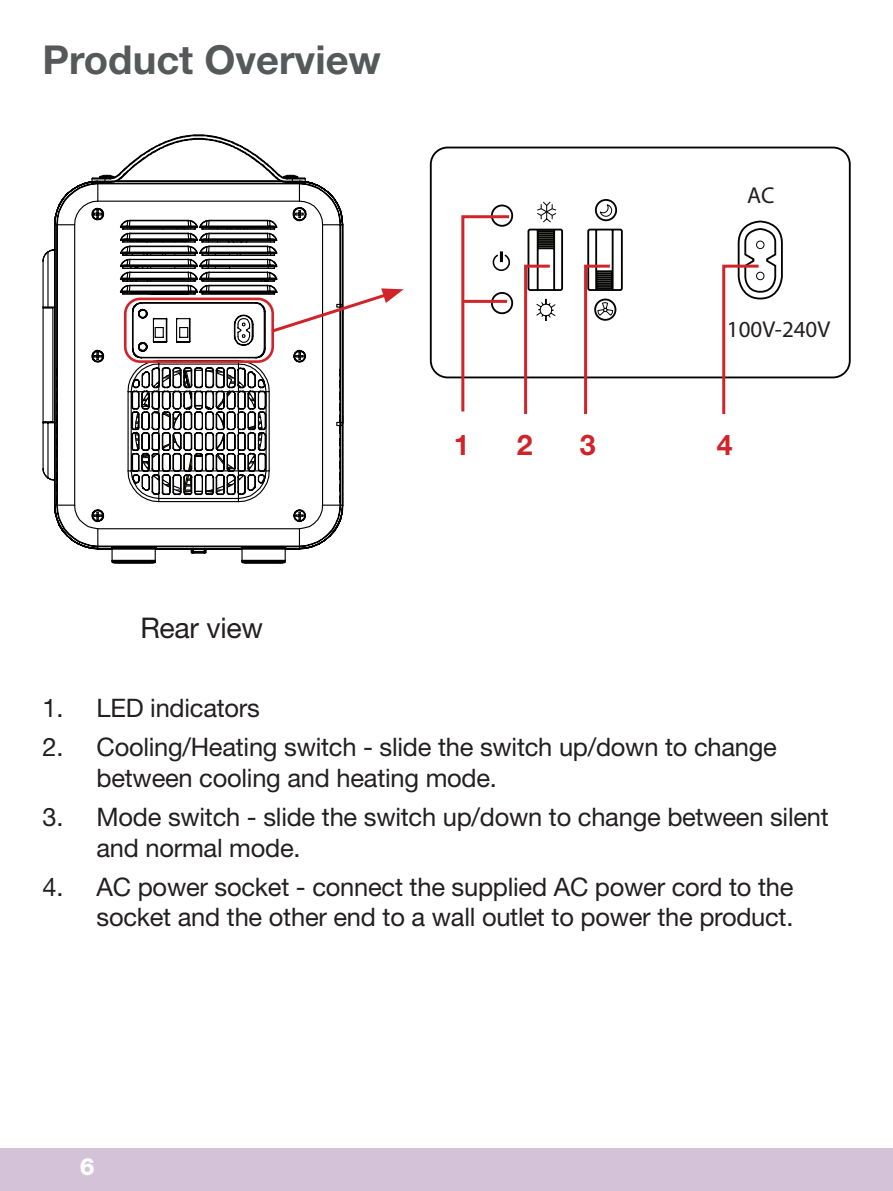
<style>
.page{position:relative;width:893px;height:1191px;background:#fff}
.page>*{position:absolute;margin:0;border:0;box-sizing:border-box;transform-origin:0 0}
.Big_Title{font:700 39.9px "Helvetica Neue";color:#57585a}
.body_text{font:28.5px "Helvetica Neue";letter-spacing:-.01em;color:#231f20}
.body_text-2{font:700 28.5px "Helvetica Neue";color:#d1232a}
.t1{font:25.5px/30.6px "Helvetica Neue";letter-spacing:-.01em;color:#231f20}
.t2{font:800 23.7px "Helvetica Neue";color:#fff}
.t3{font:23.1px "Myriad Pro";color:#231f20}
</style>
<div class="page">
<div style="left:0;top:1148px;width:893px;height:43px;background:#d4c2d9"></div>
<svg style="left:429px;top:146px;width:422px;height:233px"></svg>
<div style="left:656px;top:176px;width:63px;height:178px;background:#fff"></div>
<svg style="left:42px;top:134px;width:302px;height:429px"></svg>
<svg style="left:56px;top:495px;width:285px;height:8px"></svg>
<svg style="left:54px;top:219px;width:290px;height:276px"></svg>
<svg style="left:119px;top:225px;width:285px;height:268px"></svg>
<svg style="left:460px;top:214px;width:52px;height:198px"></svg>
<svg style="left:523px;top:201px;width:192px;height:213px"></svg>
<svg style="left:721px;top:221px;width:63px;height:193px"></svg>
<hr style="left:463px;top:300px;width:44px;height:3px;background:#d1232a">
<div style="left:202px;top:315px;width:29px;height:34px;background:#fff"></div>
<div style="left:661px;top:178px;width:59px;height:180px;background:#fff"></div>
<p class="Big_Title" style="left:43px;top:35px;width:340px">Product Overview</p>
<p class="body_text" style="left:140px;top:610px;width:124px">Rear view</p>
<p class="t3" style="left:747px;top:181px;width:29px">AC</p>
<p class="t3" style="left:667px;top:315px;width:165px">12V 100V-240V</p>
<p class="body_text-2" style="left:454px;top:427px;width:17px">1</p>
<p class="body_text-2" style="left:517px;top:427px;width:17px">2</p>
<p class="body_text-2" style="left:580px;top:427px;width:17px">3</p>
<p class="body_text-2" style="left:717px;top:427px;width:17px">4</p>
<p class="t1" style="left:43px;top:692px;width:219px">1. LED indicators</p>
<p class="t1" style="left:97px;top:731px;width:682px;text-indent:-54px">2. Cooling/Heating switch - slide the switch up/down to change between cooling and heating mode.</p>
<p class="t1" style="left:97px;top:801px;width:734px;text-indent:-54px">3. Mode switch - slide the switch up/down to change between silent and normal mode.</p>
<p class="t1" style="left:43px;top:871px;width:752px;text-align:right">4. AC power socket - connect the supplied AC power cord to the socket and the other end to a wall outlet to power the product.</p>
<p class="t2" style="left:80px;top:1152px;width:16px">6</p>
</div>
